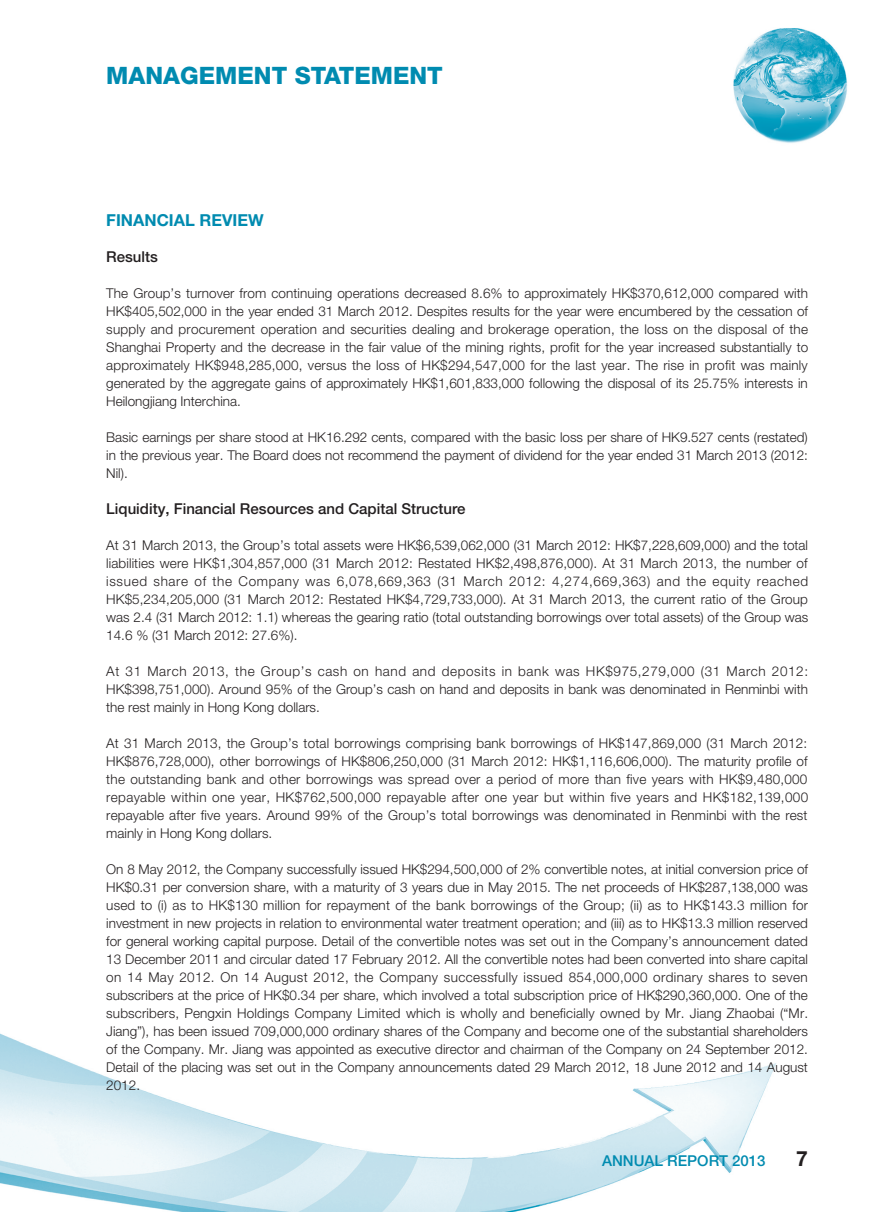
<style>
.page{position:relative;width:893px;height:1212px;background:#fff}
.page>*{position:absolute;margin:0;border:0;box-sizing:border-box;transform-origin:0 0}
.t1{font:800 24px "Helvetica Neue LT Std";color:#008bb0}
.t2{font:700 21px "Helvetica Neue LT Std";color:#231f20}
.t3{font:700 16.5px "Helvetica Neue LT Std";color:#008bb0}
.t4{font:500 15px "Helvetica Neue LT Std";color:#231f20}
.t5{font:500 15px "Helvetica Neue LT Std";color:#008bb0}
.t6{font:300 13.5px/18px "Helvetica Neue LT Std";color:#231f20;text-align:justify}
</style>
<div class="page">
<img style="left:0;top:28px;width:848px;height:1184px">
<h1 class="t1" style="left:106px;top:61px;width:41px">MANA</h1>
<h1 class="t1" style="left:180px;top:61px;width:37px">GEMENT</h1>
<h1 class="t1" style="left:295px;top:61px;width:34px">STATEMENT</h1>
<p class="t3" style="left:106px;top:210px;width:159px">FINANCIAL REVIEW</p>
<p class="t4" style="left:106px;top:248px;width:53px">Results</p>
<p class="t6" style="left:106px;top:284px;width:703px">The Group’s turnover from continuing operations decreased 8.6% to approximately HK$370,612,000 compared with HK$405,502,000 in the year ended 31 March 2012. Despites results for the year were encumbered by the cessation of supply and procurement operation and securities dealing and brokerage operation, the loss on the disposal of the Shanghai Property and the decrease in the fair value of the mining rights, profit for the year increased substantially to approximately HK$948,285,000, versus the loss of HK$294,547,000 for the last year. The rise in profit was mainly generated by the aggregate gains of approximately HK$1,601,833,000 following the disposal of its 25.75% interests in Heilongjiang Interchina.</p>
<p class="t6" style="left:106px;top:428px;width:703px">Basic earnings per share stood at HK16.292 cents, compared with the basic loss per share of HK9.527 cents (restated) in the previous year. The Board does not recommend the payment of dividend for the year ended 31 March 2013 (2012:<br>Nil).</p>
<p class="t4" style="left:106px;top:500px;width:361px">Liquidity, Financial Resources and Capital Structure</p>
<p class="t6" style="left:106px;top:536px;width:703px">At 31 March 2013, the Group’s total assets were HK$6,539,062,000 (31 March 2012: HK$7,228,609,000) and the total liabilities were HK$1,304,857,000 (31 March 2012: Restated HK$2,498,876,000). At 31 March 2013, the number of issued share of the Company was 6,078,669,363 (31 March 2012: 4,274,669,363) and the equity reached HK$5,234,205,000 (31 March 2012: Restated HK$4,729,733,000). At 31 March 2013, the current ratio of the Group was 2.4 (31 March 2012: 1.1) whereas the gearing ratio (total outstanding borrowings over total assets) of the Group was 14.6 % (31 March 2012: 27.6%).</p>
<p class="t6" style="left:106px;top:662px;width:703px">At 31 March 2013, the Group’s cash on hand and deposits in bank was HK$975,279,000 (31 March 2012:<br>HK$398,751,000). Around 95% of the Group’s cash on hand and deposits in bank was denominated in Renminbi with the rest mainly in Hong Kong dollars.</p>
<p class="t6" style="left:106px;top:734px;width:703px">At 31 March 2013, the Group’s total borrowings comprising bank borrowings of HK$147,869,000 (31 March 2012:<br>HK$876,728,000), other borrowings of HK$806,250,000 (31 March 2012: HK$1,116,606,000). The maturity profile of the outstanding bank and other borrowings was spread over a period of more than five years with HK$9,480,000 repayable within one year, HK$762,500,000 repayable after one year but within five years and HK$182,139,000 repayable after five years. Around 99% of the Group’s total borrowings was denominated in Renminbi with the rest mainly in Hong Kong dollars.</p>
<p class="t6" style="left:106px;top:860px;width:703px">On 8 May 2012, the Company successfully issued HK$294,500,000 of 2% convertible notes, at initial conversion price of HK$0.31 per conversion share, with a maturity of 3 years due in May 2015. The net proceeds of HK$287,138,000 was used to (i) as to HK$130 million for repayment of the bank borrowings of the Group; (ii) as to HK$143.3 million for investment in new projects in relation to environmental water treatment operation; and (iii) as to HK$13.3 million reserved for general working capital purpose. Detail of the convertible notes was set out in the Company’s announcement dated 13 December 2011 and circular dated 17 February 2012. All the convertible notes had been converted into share capital on 14 May 2012. On 14 August 2012, the Company successfully issued 854,000,000 ordinary shares to seven subscribers at the price of HK$0.34 per share, which involved a total subscription price of HK$290,360,000. One of the subscribers, Pengxin Holdings Company Limited which is wholly and beneficially owned by Mr. Jiang Zhaobai (“Mr.<br>Jiang”), has been issued 709,000,000 ordinary shares of the Company and become one of the substantial shareholders of the Company. Mr. Jiang was appointed as executive director and chairman of the Company on 24 September 2012.<br>Detail of the placing was set out in the Company announcements dated 29 March 2012, 18 June 2012 and 14 August 2012.</p>
<p class="t5" style="left:602px;top:1151px;width:165px">ANNUAL REPORT 2013</p>
<h2 class="t2" style="left:796px;top:1145px;width:13px">7</h2>
</div>
